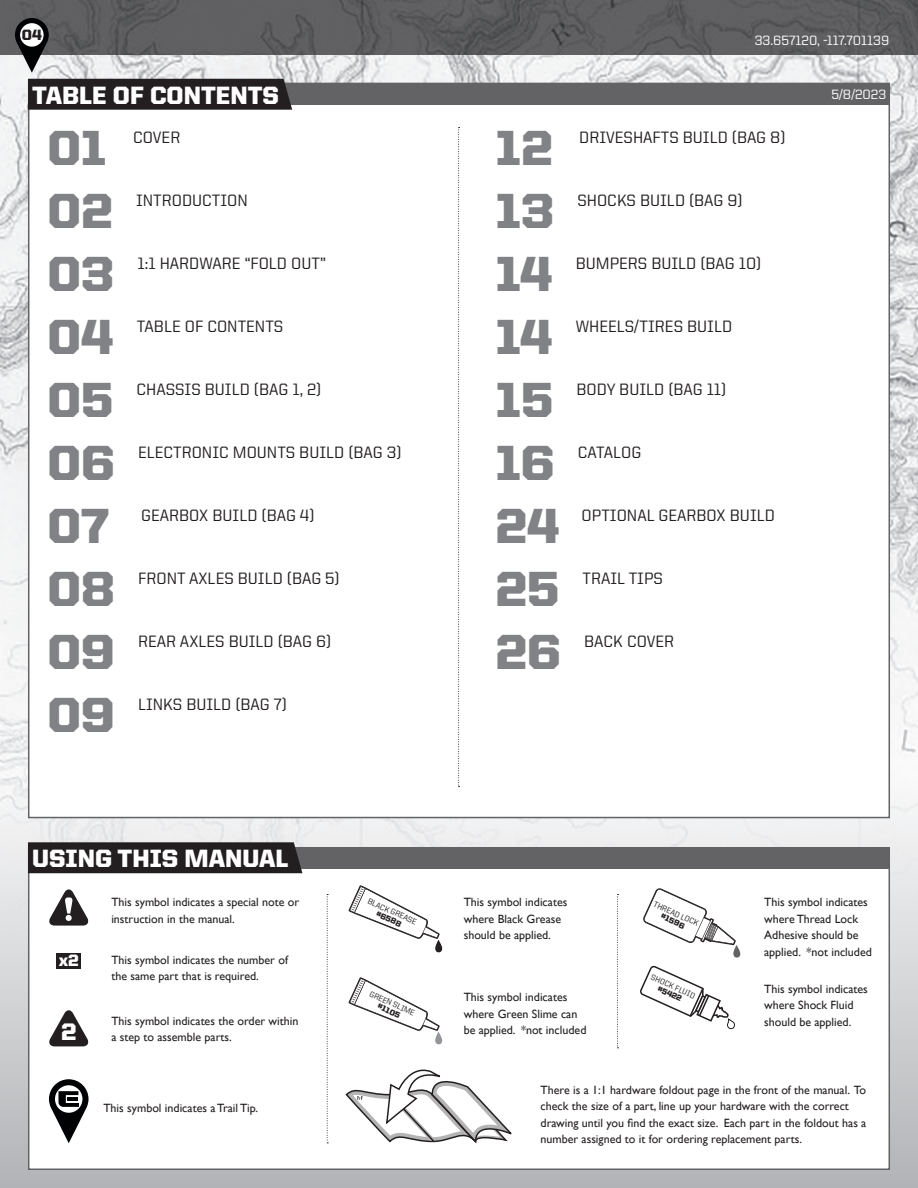
<style>
.page{position:relative;width:918px;height:1188px;background:#fff}
.page>*{position:absolute;margin:0;border:0;box-sizing:border-box;transform-origin:0 0}
.t1{font:900 49.5px "United Sans Reg";color:#818285}
.t2{font:900 25.05px "United Sans Reg";color:#fff}
.t3{font:900 24px "United Sans Reg";color:#fff}
.t4{font:500 16.5px "United Sans Reg";color:#231f20}
.t5{font:900 16.5px "United Sans Reg";color:#fff}
.t6{font:900 15px "United Sans Reg";color:#231f20}
.t7{font:500 13.5px "United Sans Reg";color:#fff}
.t8{font:12px/16.5px "Gill Sans";color:#231f20}
.t9{font:500 8.1px "United Sans Reg";color:#231f20}
.t10{font:900 8.1px "United Sans Reg";color:#231f20}
</style>
<div class="page">
<img style="left:0;top:55px;width:50px;height:715px">
<img style="left:50px;top:55px;width:868px;height:702px">
<div style="left:0;top:1090px;width:918px;height:98px;background:#b4b5b8"></div>
<img style="left:0;top:770px;width:918px;height:320px">
<img style="left:0;top:0;width:918px;height:55px">
<svg style="left:15px;top:18px;width:34px;height:55px"></svg>
<div style="left:20px;top:23px;width:24px;height:24px;background:#fff;border-radius:50%"></div>
<div style="left:28px;top:83px;width:862px;height:735px;background:#fff;border:2px solid #636366"></div>
<div style="left:28px;top:847px;width:862px;height:323px;background:#fff;border:2px solid #636366"></div>
<div style="left:29px;top:83px;width:860px;height:22px;background:#636366"></div>
<div style="left:29px;top:847px;width:860px;height:22px;background:#636366"></div>
<div style="left:28px;top:79px;width:264px;height:31px;background:#231f20"></div>
<div style="left:28px;top:842px;width:274px;height:31px;background:#231f20"></div>
<svg style="left:458px;top:127px;width:2px;height:660px"></svg>
<svg style="left:327px;top:894px;width:1px;height:250px"></svg>
<svg style="left:617px;top:894px;width:2px;height:154px"></svg>
<svg style="left:345px;top:1069px;width:167px;height:74px"></svg>
<svg style="left:49px;top:1079px;width:40px;height:64px"></svg>
<svg style="left:49px;top:1010px;width:40px;height:37px"></svg>
<div style="left:57px;top:953px;width:24px;height:16px;background:#231f20"></div>
<svg style="left:49px;top:889px;width:40px;height:37px"></svg>
<svg style="left:348px;top:885px;width:94px;height:67px"></svg>
<svg style="left:348px;top:977px;width:94px;height:67px"></svg>
<svg style="left:643px;top:888px;width:97px;height:70px"></svg>
<svg style="left:640px;top:965px;width:95px;height:65px"></svg>
<p class="t6" style="left:22px;top:26px;width:22px">04</p>
<h2 class="t2" style="left:32px;top:81px;width:248px">TABLE OF CONTENTS</h2>
<h1 class="t1" style="left:47px;top:121px;width:60px">01</h1>
<h3 class="t4" style="left:133px;top:128px;width:49px">COVER</h3>
<h1 class="t1" style="left:47px;top:184px;width:67px">02</h1>
<h3 class="t4" style="left:136px;top:191px;width:113px">INTRODUCTION</h3>
<h1 class="t1" style="left:47px;top:247px;width:68px">03</h1>
<h3 class="t4" style="left:138px;top:254px;width:190px">1:1 HARDWARE “FOLD OUT”</h3>
<h1 class="t1" style="left:47px;top:310px;width:68px">04</h1>
<h3 class="t4" style="left:137px;top:317px;width:148px">TABLE OF CONTENTS</h3>
<h1 class="t1" style="left:47px;top:373px;width:67px">05</h1>
<h3 class="t4" style="left:137px;top:380px;width:186px">CHASSIS BUILD (BAG 1, 2)</h3>
<h1 class="t1" style="left:47px;top:436px;width:69px">06</h1>
<h3 class="t4" style="left:138px;top:443px;width:265px">ELECTRONIC MOUNTS BUILD (BAG 3)</h3>
<h1 class="t1" style="left:47px;top:499px;width:63px">07</h1>
<h3 class="t4" style="left:141px;top:506px;width:175px">GEARBOX BUILD (BAG 4)</h3>
<h1 class="t1" style="left:47px;top:562px;width:69px">08</h1>
<h3 class="t4" style="left:138px;top:569px;width:203px">FRONT AXLES BUILD (BAG 5)</h3>
<h1 class="t1" style="left:47px;top:625px;width:69px">09</h1>
<h3 class="t4" style="left:138px;top:632px;width:195px">REAR AXLES BUILD (BAG 6)</h3>
<h1 class="t1" style="left:47px;top:688px;width:69px">09</h1>
<h3 class="t4" style="left:138px;top:695px;width:150px">LINKS BUILD (BAG 7)</h3>
<p class="t7" style="left:755px;top:33px;width:136px">33.657120, -117.701139</p>
<h1 class="t1" style="left:496px;top:121px;width:59px">12</h1>
<h3 class="t4" style="left:579px;top:128px;width:208px">DRIVESHAFTS BUILD (BAG 8)</h3>
<h1 class="t1" style="left:496px;top:184px;width:60px">13</h1>
<h3 class="t4" style="left:577px;top:191px;width:167px">SHOCKS BUILD (BAG 9)</h3>
<h1 class="t1" style="left:496px;top:247px;width:58px">14</h1>
<h3 class="t4" style="left:576px;top:254px;width:187px">BUMPERS BUILD (BAG 10)</h3>
<h1 class="t1" style="left:496px;top:310px;width:58px">14</h1>
<h3 class="t4" style="left:576px;top:317px;width:158px">WHEELS/TIRES BUILD</h3>
<h1 class="t1" style="left:496px;top:373px;width:59px">15</h1>
<h3 class="t4" style="left:577px;top:380px;width:151px">BODY BUILD (BAG 11)</h3>
<h1 class="t1" style="left:496px;top:436px;width:60px">16</h1>
<h3 class="t4" style="left:578px;top:443px;width:65px">CATALOG</h3>
<h1 class="t1" style="left:496px;top:499px;width:65px">24</h1>
<h3 class="t4" style="left:582px;top:506px;width:195px">OPTIONAL GEARBOX BUILD</h3>
<h1 class="t1" style="left:496px;top:562px;width:65px">25</h1>
<h3 class="t4" style="left:583px;top:569px;width:82px">TRAIL TIPS</h3>
<h1 class="t1" style="left:496px;top:625px;width:67px">26</h1>
<h3 class="t4" style="left:584px;top:632px;width:92px">BACK COVER</h3>
<p class="t7" style="left:831px;top:87px;width:56px">5/8/2023</p>
<h2 class="t2" style="left:32px;top:845px;width:258px">USING THIS MANUAL</h2>
<h3 class="t5" style="left:59px;top:952px;width:22px">x2</h3>
<h3 class="t3" style="left:61px;top:1019px;width:17px">2</h3>
<p class="t8" style="left:111px;top:894px;width:189px">This symbol indicates a special note or instruction in the manual.</p>
<p class="t8" style="left:111px;top:951px;width:178px">This symbol indicates the number of the same part that is required.</p>
<p class="t8" style="left:111px;top:1013px;width:189px">This symbol indicates the order within a step to assemble parts.</p>
<p class="t8" style="left:103px;top:1100px;width:156px">This symbol indicates a Trail Tip.</p>
<p class="t9" style="left:370px;top:896px;width:54px;rotate:25deg">BLACK GREASE</p>
<p class="t10" style="left:379px;top:909px;width:28px;rotate:25deg">#6588</p>
<p class="t9" style="left:372px;top:989px;width:50px;rotate:25deg">GREEN SLIME</p>
<p class="t10" style="left:380px;top:1002px;width:25px;rotate:25deg">#1105</p>
<p class="t8" style="left:464px;top:894px;width:105px">This symbol indicates where Black Grease should be applied.</p>
<p class="t8" style="left:764px;top:894px;width:109px">This symbol indicates where Thread Lock<br>Adhesive should be applied. *not included</p>
<p class="t8" style="left:764px;top:981px;width:105px">This symbol indicates where Shock Fluid should be applied.</p>
<p class="t9" style="left:656px;top:899px;width:50px;rotate:25deg">THREAD LOCK</p>
<p class="t10" style="left:663px;top:912px;width:27px;rotate:25deg">#1596</p>
<p class="t9" style="left:653px;top:972px;width:49px;rotate:25deg">SHOCK FLUID</p>
<p class="t10" style="left:660px;top:984px;width:27px;rotate:25deg">#5422</p>
<p class="t8" style="left:464px;top:989px;width:124px">This symbol indicates where Green Slime can be applied. *not included</p>
<p class="t8" style="left:541px;top:1082px;width:327px">There is a 1:1 hardware foldout page in the front of the manual. To check the size of a part, line up your hardware with the correct drawing until you find the exact size. Each part in the foldout has a number assigned to it for ordering replacement parts.</p>
</div>
